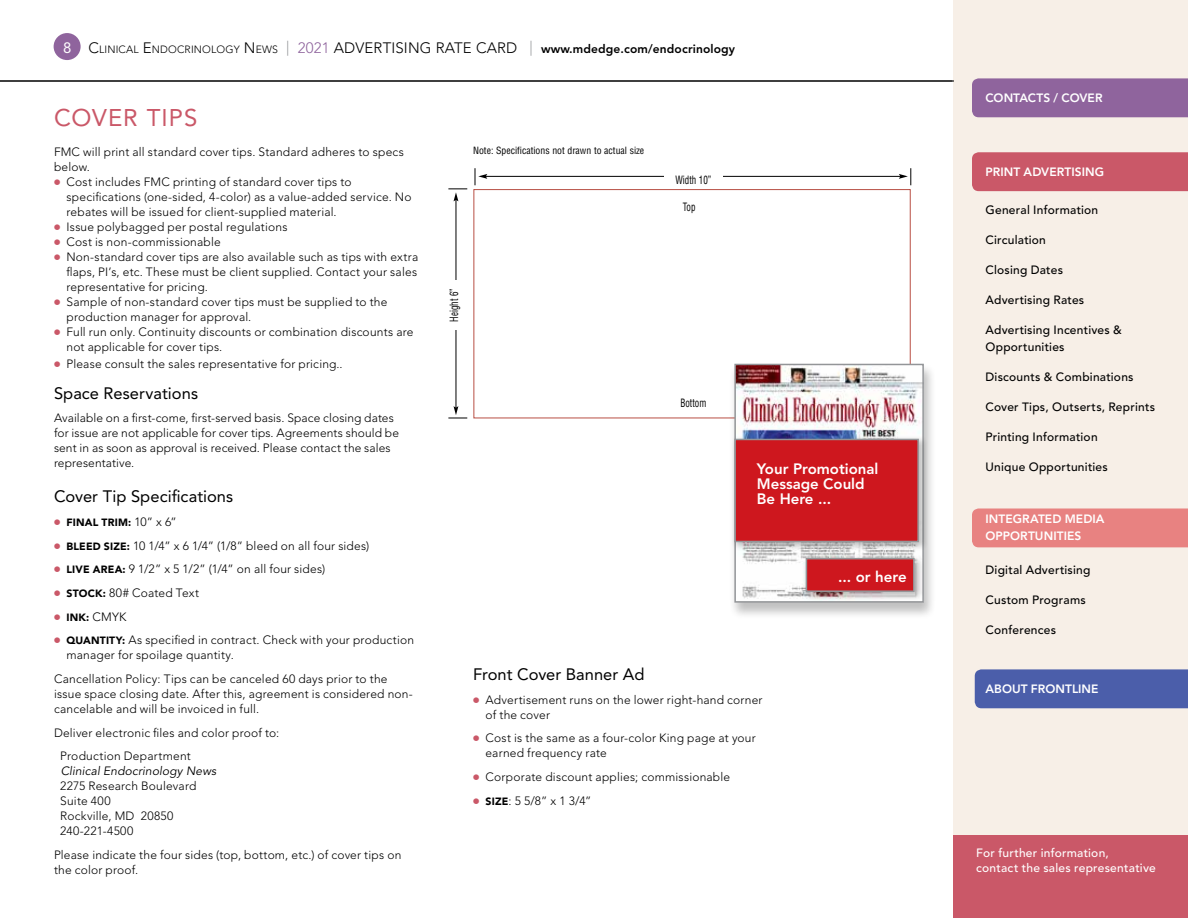
<style>
.page{position:relative;width:1188px;height:918px;background:#fff}
.page>*{position:absolute;margin:0;border:0;box-sizing:border-box;transform-origin:0 0}
.t1{font:24px "Avenir LT Std";letter-spacing:.045em;color:#ca5868}
.t2{font:16.5px "Avenir LT Std";letter-spacing:.005em;color:#000}
.t3{font:800 15px/15px "Avenir LT Std";color:#fff}
.t4{font:15px "Avenir LT Std";color:#fff}
.t5{font:300 12px/15px "Avenir LT Std";letter-spacing:.015em;color:#000}
.t6{font:500 12px/16.5px "Avenir LT Std";letter-spacing:.02em;color:#000}
.t7{font:800 12px "Avenir LT Std";letter-spacing:.01em;color:#000}
.t8{font:800 12px/16.5px "Avenir LT Std";letter-spacing:.005em;color:#fff}
.t9{font:500 12px/15px "Avenir LT Std";letter-spacing:.02em;color:#fff}
.t10{font:italic 12px "Avenir LT Std";letter-spacing:.01em;color:#000}
.t11{font:condensed 11.25px "Helvetica";color:#000;scale:.8 1}
.t12{font:900 10.5px "Avenir LT Std";letter-spacing:.02em;color:#000}
.t13{font:condensed 9.75px "Helvetica";color:#000}
.s1{font-weight:300;font-size:15px}
.s2{font-weight:300;font-size:10.5px}
.s3{font-weight:300;font-size:15px;color:#939598}
.s4{font-weight:300;font-size:15px;color:#8f649d}
.s5{font-family:"Universal Std Newswith Comm Pi";font-weight:400;font-size:11.25px;color:#ca5868}
.s6{font-weight:300;font-size:12px}
.s7{font-weight:900;font-size:10.5px}
</style>
<div class="page">
<div style="left:953px;top:0;width:235px;height:918px;background:#f7efe7"></div>
<div style="left:953px;top:835px;width:235px;height:83px;background:#ca5868"></div>
<div style="left:972px;top:78px;width:216px;height:39px;background:#8f649d"></div>
<div style="left:972px;top:152px;width:216px;height:39px;background:#ca5868"></div>
<div style="left:972px;top:508px;width:216px;height:39px;background:#e88281"></div>
<div style="left:975px;top:669px;width:213px;height:39px;background:#4b5eaa"></div>
<div style="left:54px;top:33px;width:27px;height:27px;background:#8f649d;border-radius:50%"></div>
<hr style="left:0;top:81px;width:954px;height:1px;background:#000">
<div style="left:473px;top:189px;width:438px;height:229px;border:1px solid #b84f44"></div>
<hr style="left:486px;top:176px;width:415px;height:1px;background:#000">
<div style="left:664px;top:171px;width:59px;height:16px;background:#fff"></div>
<hr style="left:455px;top:200px;width:1px;height:208px;background:#000">
<div style="left:445px;top:280px;width:20px;height:50px;background:#fff"></div>
<svg style="left:448px;top:406px;width:19px;height:13px"></svg>
<svg style="left:899px;top:168px;width:12px;height:17px"></svg>
<svg style="left:475px;top:168px;width:12px;height:17px"></svg>
<svg style="left:448px;top:188px;width:19px;height:13px"></svg>
<div style="left:728px;top:362px;width:208px;height:258px;background:#000;opacity:.25"></div>
<img style="left:737px;top:367px;width:184px;height:233px">
<div style="left:734px;top:364px;width:190px;height:239px;border:2px solid #939598"></div>
<div style="left:731px;top:435px;width:197px;height:117px;background:#000;opacity:.25"></div>
<div style="left:734px;top:439px;width:185px;height:103px;background:#ce171e;border:2px solid #939598"></div>
<div style="left:802px;top:554px;width:122px;height:48px;background:#000;opacity:.25"></div>
<div style="left:806px;top:558px;width:109px;height:34px;background:#ce171e;border:2px solid #939598"></div>
<p class="t4" style="left:63px;top:39px;width:10px">8</p>
<p class="t7" style="left:88px;top:42px;width:648px"><span class="s1">C</span><span class="s2">LINICAL</span> <span class="s1">E</span><span class="s2">NDOCRINOLOGY</span> <span class="s1">N</span> <span class="s2">EWS</span> <span class="s3">|</span> <span class="s4">2021</span> <span class="s1">ADVERTISING RATE CARD</span> <span class="s3">|</span> www.mdedge.com/endocrinology</p>
<h1 class="t1" style="left:54px;top:104px;width:145px">COVER TIPS</h1>
<p class="t5" style="left:54px;top:144px;width:352px">FMC will print all standard cover tips. Standard adheres to specs below.<br><span class="s5">⦁</span> Cost includes FMC printing of standard cover tips to</p>
<p class="t5" style="left:66px;top:189px;width:347px">specifications (one-sided, 4-color) as a value-added service. No</p>
<p class="t5" style="left:66px;top:204px;width:272px">rebates will be issued for client-supplied material.</p>
<p class="t5" style="left:54px;top:219px;width:235px"><span class="s5">⦁</span> Issue polybagged per postal regulations</p>
<p class="t5" style="left:54px;top:234px;width:168px"><span class="s5">⦁</span> Cost is non-commissionable</p>
<p class="t5" style="left:54px;top:249px;width:366px"><span class="s5">⦁</span> Non-standard cover tips are also available such as tips with extra</p>
<p class="t5" style="left:66px;top:264px;width:352px">flaps, PI’s, etc. These must be client supplied. Contact your sales</p>
<p class="t5" style="left:66px;top:279px;width:143px">representative for pricing.</p>
<p class="t5" style="left:54px;top:294px;width:335px"><span class="s5">⦁</span> Sample of non-standard cover tips must be supplied to the</p>
<p class="t5" style="left:66px;top:309px;width:186px">production manager for approval.</p>
<p class="t5" style="left:54px;top:324px;width:361px"><span class="s5">⦁</span> Full run only. Continuity discounts or combination discounts are</p>
<p class="t5" style="left:66px;top:339px;width:157px">not applicable for cover tips.</p>
<p class="t5" style="left:54px;top:356px;width:290px"><span class="s5">⦁</span> Please consult the sales representative for pricing..</p>
<h2 class="t2" style="left:54px;top:383px;width:146px">Space Reservations</h2>
<p class="t5" style="left:54px;top:411px;width:347px">Available on a first-come, first-served basis. Space closing dates for issue are not applicable for cover tips. Agreements should be sent in as soon as approval is received. Please contact the sales representative.</p>
<h2 class="t2" style="left:54px;top:487px;width:181px">Cover Tip Specifications</h2>
<p class="t12" style="left:54px;top:516px;width:124px"><span class="s5">⦁</span> FINAL TRIM: <span class="s6">10” x 6”</span></p>
<p class="t5" style="left:54px;top:534px;width:317px;line-height:23.7px"><span class="s5">⦁</span> <span class="s7">BLEED SIZE:</span> 10 1/4” x 6 1/4” (1/8” bleed on all four sides) <span class="s5">⦁</span> <span class="s7">LIVE AREA:</span> 9 1/2” x 5 1/2” (1/4” on all four sides)<br><span class="s5">⦁</span> <span class="s7">STOCK:</span> 80# Coated Text</p>
<p class="t12" style="left:54px;top:611px;width:74px"><span class="s5">⦁</span> INK: <span class="s6">CMYK</span></p>
<p class="t5" style="left:66px;top:633px;width:349px;text-indent:-12px"><span class="s5">⦁</span> <span class="s7">QUANTITY:</span> As specified in contract. Check with your production manager for spoilage quantity.</p>
<p class="t5" style="left:54px;top:671px;width:360px">Cancellation Policy: Tips can be canceled 60 days prior to the issue space closing date. After this, agreement is considered non&shy;cancelable and will be invoiced in full.</p>
<p class="t5" style="left:60px;top:721px;width:220px;line-height:23.7px;text-indent:-6px">Deliver electronic files and color proof to:<br>Production Department</p>
<p class="t10" style="left:61px;top:764px;width:157px">Clinical Endocrinology News</p>
<p class="t5" style="left:60px;top:779px;width:138px">2275 Research Boulevard<br>Suite 400<br>Rockville, MD 20850<br>240-221-4500</p>
<p class="t5" style="left:54px;top:847px;width:349px">Please indicate the four sides (top, bottom, etc.) of cover tips on the color proof.</p>
<p class="t13" style="left:473px;top:144px;width:173px">Note: Specifications not drawn to actual size</p>
<p class="t11" style="left:447px;top:322px;width:43px;rotate:-90deg">Height 6”</p>
<p class="t11" style="left:676px;top:173px;width:46px">Width 10”</p>
<p class="t11" style="left:683px;top:200px;width:17px">Top</p>
<p class="t11" style="left:680px;top:395px;width:34px">Bottom</p>
<p class="t3" style="left:757px;top:461px;width:123px">Your Promotional<br>Message Could<br>Be Here ...</p>
<p class="t3" style="left:838px;top:569px;width:70px">... or here</p>
<h2 class="t2" style="left:473px;top:665px;width:173px">Front Cover Banner Ad</h2>
<p class="t5" style="left:486px;top:692px;width:279px;text-indent:-12px"><span class="s5">⦁</span> Advertisement runs on the lower right-hand corner of the cover</p>
<p class="t5" style="left:486px;top:731px;width:272px;text-indent:-12px"><span class="s5">⦁</span> Cost is the same as a four-color King page at your earned frequency rate</p>
<p class="t5" style="left:473px;top:765px;width:259px;line-height:23.7px"><span class="s5">⦁</span> Corporate discount applies; commissionable <span class="s5">⦁</span> <span class="s7">SIZE</span>: 5 5/8” x 1 3/4”</p>
<p class="t8" style="left:986px;top:89px;width:119px">CONTACTS / COVER</p>
<p class="t8" style="left:986px;top:164px;width:120px">PRINT ADVERTISING</p>
<p class="t6" style="left:986px;top:202px;width:114px">General Information</p>
<p class="t6" style="left:986px;top:232px;width:62px">Circulation</p>
<p class="t6" style="left:986px;top:262px;width:79px">Closing Dates</p>
<p class="t6" style="left:986px;top:292px;width:100px">Advertising Rates</p>
<p class="t6" style="left:986px;top:322px;width:138px">Advertising Incentives &amp;<br>Opportunities</p>
<p class="t6" style="left:986px;top:369px;width:150px">Discounts &amp; Combinations</p>
<p class="t6" style="left:986px;top:399px;width:171px">Cover Tips, Outserts, Reprints</p>
<p class="t6" style="left:986px;top:429px;width:114px">Printing Information</p>
<p class="t6" style="left:986px;top:459px;width:124px">Unique Opportunities</p>
<p class="t8" style="left:986px;top:511px;width:121px">INTEGRATED MEDIA<br>OPPORTUNITIES</p>
<p class="t6" style="left:986px;top:562px;width:106px">Digital Advertising</p>
<p class="t6" style="left:986px;top:592px;width:102px">Custom Programs</p>
<p class="t6" style="left:986px;top:622px;width:72px">Conferences</p>
<p class="t8" style="left:986px;top:681px;width:115px">ABOUT FRONTLINE</p>
<p class="t9" style="left:976px;top:846px;width:181px">For further information,<br>contact the sales representative</p>
</div>
